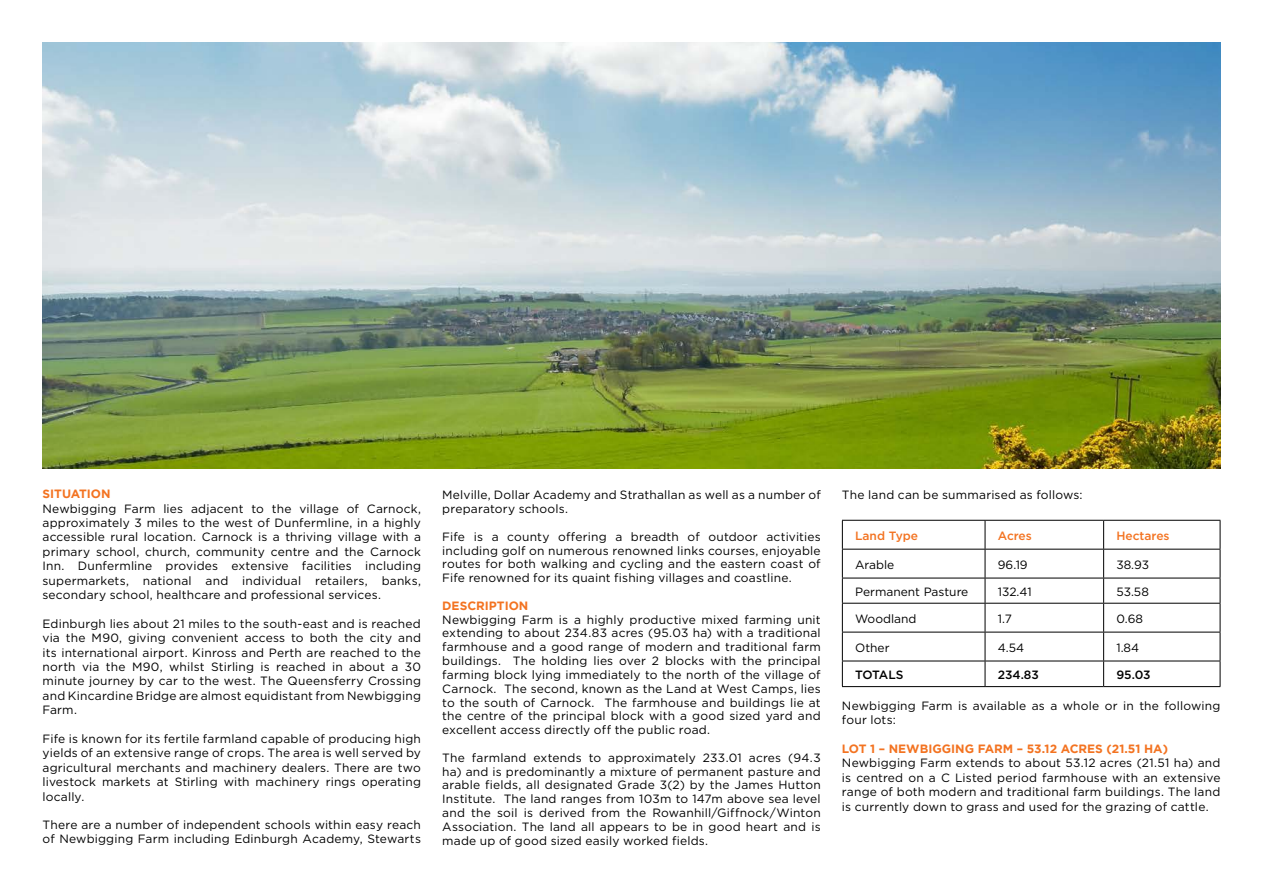
<style>
.page{position:relative;width:1263px;height:893px;background:#fff}
.page>*{position:absolute;margin:0;border:0;box-sizing:border-box;transform-origin:0 0}
.Body_Text{font:12px/14.4px "Gotham";letter-spacing:.015em;color:#000;text-align:justify}
.Headings_Text{font:700 12px "Gotham";color:#f37321}
.Body_Text-2{font:500 12px "Gotham";color:#f37321}
.Body_Text-3{font:500 12px "Gotham";color:#000}
</style>
<div class="page">
<hr style="left:842px;top:520px;width:143px;height:1px;background:#000">
<hr style="left:985px;top:520px;width:119px;height:1px;background:#000">
<hr style="left:1104px;top:520px;width:116px;height:1px;background:#000">
<hr style="left:842px;top:549px;width:143px;height:1px;background:#000">
<hr style="left:985px;top:549px;width:119px;height:1px;background:#000">
<hr style="left:1104px;top:549px;width:116px;height:1px;background:#000">
<hr style="left:842px;top:578px;width:143px;height:1px;background:#000">
<hr style="left:985px;top:578px;width:119px;height:1px;background:#000">
<hr style="left:1104px;top:578px;width:116px;height:1px;background:#000">
<hr style="left:842px;top:603px;width:143px;height:1px;background:#000">
<hr style="left:985px;top:603px;width:119px;height:1px;background:#000">
<hr style="left:1104px;top:603px;width:116px;height:1px;background:#000">
<hr style="left:842px;top:632px;width:143px;height:1px;background:#000">
<hr style="left:985px;top:632px;width:119px;height:1px;background:#000">
<hr style="left:1104px;top:632px;width:116px;height:1px;background:#000">
<hr style="left:842px;top:661px;width:143px;height:1px;background:#000">
<svg style="left:842px;top:521px;width:1px;height:165px"></svg>
<hr style="left:985px;top:661px;width:119px;height:1px;background:#000">
<svg style="left:985px;top:521px;width:1px;height:165px"></svg>
<hr style="left:1104px;top:661px;width:116px;height:1px;background:#000">
<svg style="left:1103px;top:521px;width:1px;height:165px"></svg>
<svg style="left:1220px;top:521px;width:1px;height:165px"></svg>
<hr style="left:842px;top:686px;width:143px;height:1px;background:#000">
<hr style="left:985px;top:686px;width:119px;height:1px;background:#000">
<hr style="left:1104px;top:686px;width:116px;height:1px;background:#000">
<img style="left:43px;top:43px;width:1177px;height:425px">
<p class="Headings_Text" style="left:43px;top:487px;width:70px">SITUATION</p>
<p class="Body_Text" style="left:43px;top:501px;width:380px">Newbigging Farm lies adjacent to the village of Carnock, approximately 3 miles to the west of Dunfermline, in a highly accessible rural location. Carnock is a thriving village with a primary school, church, community centre and the Carnock Inn. Dunfermline provides extensive facilities including supermarkets, national and individual retailers, banks, secondary school, healthcare and professional services.</p>
<p class="Body_Text" style="left:43px;top:616px;width:380px">Edinburgh lies about 21 miles to the south-east and is reached via the M90, giving convenient access to both the city and its international airport. Kinross and Perth are reached to the north via the M90, whilst Stirling is reached in about a 30 minute journey by car to the west. The Queensferry Crossing and Kincardine Bridge are almost equidistant from Newbigging Farm.</p>
<p class="Body_Text" style="left:43px;top:731px;width:380px">Fife is known for its fertile farmland capable of producing high yields of an extensive range of crops. The area is well served by agricultural merchants and machinery dealers. There are two livestock markets at Stirling with machinery rings operating locally.</p>
<p class="Body_Text" style="left:43px;top:817px;width:380px;line-height:13.8px">There are a number of independent schools within easy reach of Newbigging Farm including Edinburgh Academy, Stewarts</p>
<p class="Body_Text" style="left:442px;top:488px;width:380px;line-height:13.8px">Melville, Dollar Academy and Strathallan as well as a number of preparatory schools.</p>
<p class="Body_Text" style="left:442px;top:529px;width:380px;line-height:13.8px">Fife is a county offering a breadth of outdoor activities including golf on numerous renowned links courses, enjoyable routes for both walking and cycling and the eastern coast of Fife renowned for its quaint fishing villages and coastline.</p>
<p class="Headings_Text" style="left:442px;top:599px;width:88px">DESCRIPTION</p>
<p class="Body_Text" style="left:442px;top:612px;width:380px;line-height:13.8px">Newbigging Farm is a highly productive mixed farming unit extending to about 234.83 acres (95.03 ha) with a traditional farmhouse and a good range of modern and traditional farm buildings. The holding lies over 2 blocks with the principal farming block lying immediately to the north of the village of Carnock. The second, known as the Land at West Camps, lies to the south of Carnock. The farmhouse and buildings lie at the centre of the principal block with a good sized yard and excellent access directly off the public road.</p>
<p class="Body_Text" style="left:442px;top:750px;width:380px;line-height:13.8px">The farmland extends to approximately 233.01 acres (94.3 ha) and is predominantly a mixture of permanent pasture and arable fields, all designated Grade 3(2) by the James Hutton Institute. The land ranges from 103m to 147m above sea level and the soil is derived from the Rowanhill/Giffnock/Winton Association. The land all appears to be in good heart and is made up of good sized easily worked fields.</p>
<p class="Body_Text" style="left:842px;top:488px;width:242px">The land can be summarised as follows:</p>
<p class="Body_Text-2" style="left:855px;top:529px;width:64px">Land Type</p>
<p class="Body_Text-2" style="left:998px;top:529px;width:36px">Acres</p>
<p class="Body_Text-2" style="left:1116px;top:529px;width:55px">Hectares</p>
<p class="Body_Text" style="left:855px;top:557px;width:41px">Arable</p>
<p class="Body_Text" style="left:998px;top:557px;width:31px">96.19</p>
<p class="Body_Text" style="left:1116px;top:557px;width:34px">38.93</p>
<p class="Body_Text" style="left:855px;top:584px;width:115px">Permanent Pasture</p>
<p class="Body_Text" style="left:998px;top:584px;width:35px">132.41</p>
<p class="Body_Text" style="left:1116px;top:584px;width:34px">53.58</p>
<p class="Body_Text" style="left:855px;top:611px;width:63px">Woodland</p>
<p class="Body_Text" style="left:998px;top:611px;width:16px">1.7</p>
<p class="Body_Text" style="left:1116px;top:611px;width:28px">0.68</p>
<p class="Body_Text" style="left:855px;top:640px;width:36px">Other</p>
<p class="Body_Text" style="left:998px;top:640px;width:28px">4.54</p>
<p class="Body_Text" style="left:1116px;top:640px;width:24px">1.84</p>
<p class="Body_Text-3" style="left:855px;top:668px;width:50px">TOTALS</p>
<p class="Body_Text-3" style="left:998px;top:668px;width:43px">234.83</p>
<p class="Body_Text-3" style="left:1116px;top:668px;width:36px">95.03</p>
<p class="Body_Text" style="left:842px;top:698px;width:380px">Newbigging Farm is available as a whole or in the following four lots:</p>
<p class="Headings_Text" style="left:842px;top:742px;width:327px">LOT 1 – NEWBIGGING FARM – 53.12 ACRES (21.51 HA)</p>
<p class="Body_Text" style="left:842px;top:756px;width:380px">Newbigging Farm extends to about 53.12 acres (21.51 ha) and is centred on a C Listed period farmhouse with an extensive range of both modern and traditional farm buildings. The land is currently down to grass and used for the grazing of cattle.</p>
</div>
